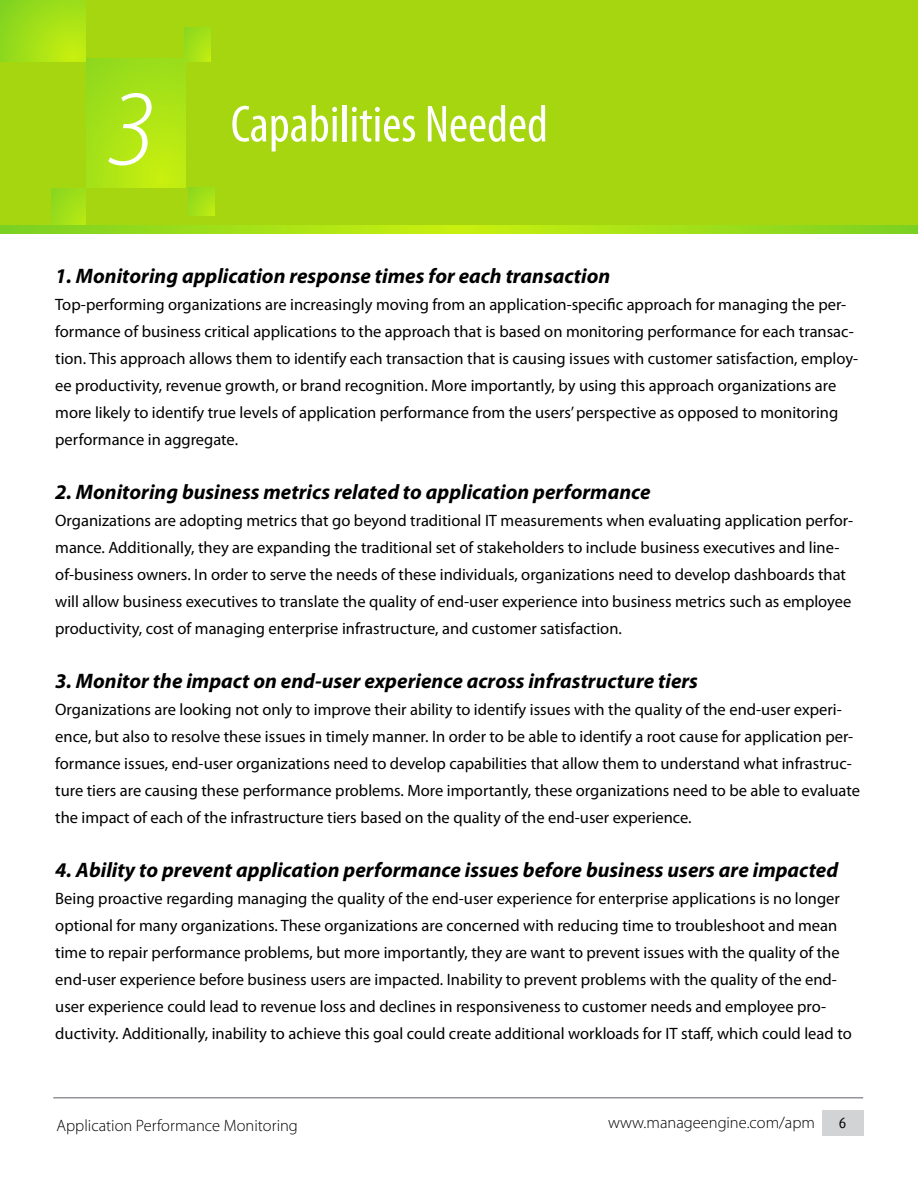
<style>
.page{position:relative;width:918px;height:1188px;background:#fff}
.page>*{position:absolute;margin:0;border:0;box-sizing:border-box;transform-origin:0 0}
.t1{font:condensed 52.5px "Myriad Pro";color:#fff}
.t2{font:italic 700 21px "Myriad Pro";color:#000}
.t3{font:16.5px/27px "Myriad Pro";color:#000}
.t4{font:300 16.5px "Myriad Pro";color:#000}
.t5{font:16.5px "Delicious";color:#000}
.s1{font-weight:300;font-style:italic;font-stretch:normal;font-size:108px}
</style>
<div class="page">
<div style="left:822px;top:1110px;width:42px;height:25px;background:#d1d3d4"></div>
<hr style="left:53px;top:1097px;width:810px;height:2px;background:#939598">
<div style="left:1px;top:0;width:917px;height:234px;background:#a5d60f"></div>
<svg style="left:0;top:0;width:86px;height:61px"></svg>
<svg style="left:87px;top:59px;width:98px;height:129px"></svg>
<svg style="left:184px;top:27px;width:26px;height:34px"></svg>
<div style="left:188px;top:187px;width:26px;height:29px;background:linear-gradient(to right,#94db1c,#b1e615)"></div>
<svg style="left:51px;top:189px;width:35px;height:36px"></svg>
<svg style="left:0;top:225px;width:918px;height:9px"></svg>
<h1 class="t1" style="left:106px;top:92px;width:443px"><span class="s1">3</span> Capabilities Needed</h1>
<p class="t2" style="left:55px;top:262px;width:557px">1. Monitoring application response times for each transaction</p>
<p class="t3" style="left:55px;top:290px;width:804px">Top-performing organizations are increasingly moving from an application-specific approach for managing the per&shy;formance of business critical applications to the approach that is based on monitoring performance for each transac&shy;tion. This approach allows them to identify each transaction that is causing issues with customer satisfaction, employ&shy;ee productivity, revenue growth, or brand recognition. More importantly, by using this approach organizations are more likely to identify true levels of application performance from the users’ perspective as opposed to monitoring performance in aggregate.</p>
<p class="t2" style="left:55px;top:478px;width:597px">2. Monitoring business metrics related to application performance</p>
<p class="t3" style="left:55px;top:506px;width:799px">Organizations are adopting metrics that go beyond traditional IT measurements when evaluating application perfor&shy;mance. Additionally, they are expanding the traditional set of stakeholders to include business executives and line&shy;of-business owners. In order to serve the needs of these individuals, organizations need to develop dashboards that will allow business executives to translate the quality of end-user experience into business metrics such as employee productivity, cost of managing enterprise infrastructure, and customer satisfaction.</p>
<p class="t2" style="left:55px;top:667px;width:644px">3. Monitor the impact on end-user experience across infrastructure tiers</p>
<p class="t3" style="left:55px;top:695px;width:806px">Organizations are looking not only to improve their ability to identify issues with the quality of the end-user experi&shy;ence, but also to resolve these issues in timely manner. In order to be able to identify a root cause for application per&shy;formance issues, end-user organizations need to develop capabilities that allow them to understand what infrastruc&shy;ture tiers are causing these performance problems. More importantly, these organizations need to be able to evaluate the impact of each of the infrastructure tiers based on the quality of the end-user experience.</p>
<p class="t2" style="left:55px;top:856px;width:784px">4. Ability to prevent application performance issues before business users are impacted</p>
<p class="t3" style="left:55px;top:884px;width:798px">Being proactive regarding managing the quality of the end-user experience for enterprise applications is no longer optional for many organizations. These organizations are concerned with reducing time to troubleshoot and mean time to repair performance problems, but more importantly, they are want to prevent issues with the quality of the end-user experience before business users are impacted. Inability to prevent problems with the quality of the end&shy;user experience could lead to revenue loss and declines in responsiveness to customer needs and employee pro&shy;ductivity. Additionally, inability to achieve this goal could create additional workloads for IT staff, which could lead to</p>
<p class="t4" style="left:57px;top:1116px;width:243px">Application Performance Monitoring</p>
<p class="t4" style="left:608px;top:1113px;width:208px">www.manageengine.com/apm</p>
<p class="t5" style="left:839px;top:1114px;width:9px">6</p>
</div>
